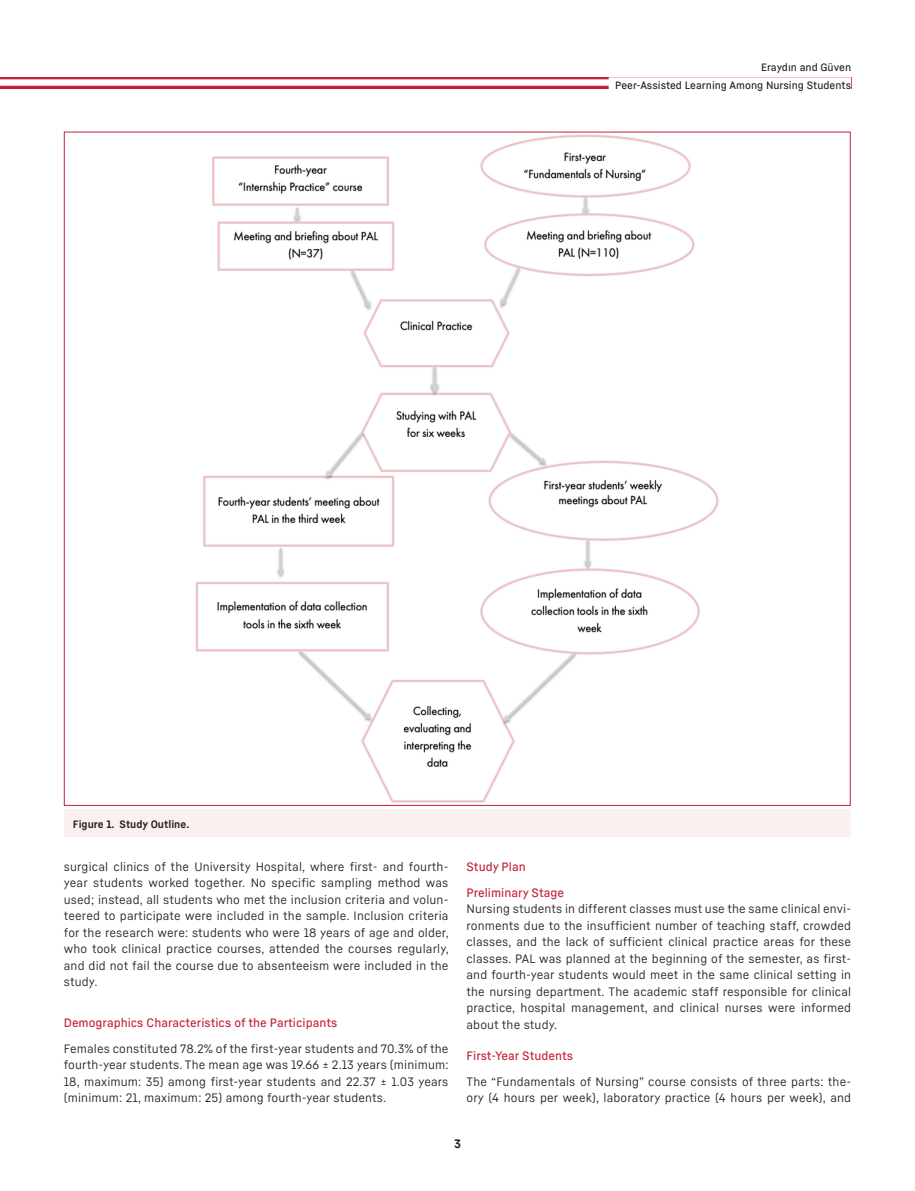
<style>
.page{position:relative;width:915px;height:1191px;background:#fff}
.page>*{position:absolute;margin:0;border:0;box-sizing:border-box;transform-origin:0 0}
.t1{font:12px/16.5px "Fabrikat Normal";letter-spacing:.01em;color:#231f20;text-align:justify}
.t2{font:500 12px/25.7px "Fabrikat Normal";color:#c5203b}
.t3{font:700 12px "Fabrikat Normal";color:#231f20}
.t4{font:500 10.5px/17.5px "Fabrikat Normal";color:#231f20;text-align:right}
.t5{font:700 10.5px "Fabrikat Normal";color:#231f20}
</style>
<div class="page">
<div style="left:0;top:78px;width:850px;height:11px;background:#c5203b"></div>
<div style="left:608px;top:77px;width:242px;height:20px;background:#fff"></div>
<div style="left:0;top:79px;width:850px;height:7px;background:#fff"></div>
<div style="left:64px;top:808px;width:786px;height:28px;background:#faf1ee"></div>
<img style="left:195px;top:134px;width:523px;height:669px">
<p class="t4" style="left:615px;top:58px;width:237px">Eraydın and Güven<br>Peer-Assisted Learning Among Nursing Students</p>
<p class="t5" style="left:73px;top:817px;width:118px">Figure 1. Study Outline.</p>
<p class="t1" style="left:64px;top:858px;width:386px">surgical clinics of the University Hospital, where first- and fourth&shy;year students worked together. No specific sampling method was used; instead, all students who met the inclusion criteria and volun&shy;teered to participate were included in the sample. Inclusion criteria for the research were: students who were 18 years of age and older, who took clinical practice courses, attended the courses regularly, and did not fail the course due to absenteeism were included in the study.</p>
<p class="t2" style="left:64px;top:1009px;width:275px">Demographics Characteristics of the Participants</p>
<p class="t1" style="left:64px;top:1039px;width:386px">Females constituted 78.2% of the first-year students and 70.3% of the fourth-year students. The mean age was 19.66 ± 2.13 years (minimum:<br>18, maximum: 35) among first-year students and 22.37 ± 1.03 years (minimum: 21, maximum: 25) among fourth-year students.</p>
<p class="t2" style="left:466px;top:853px;width:99px">Study Plan<br>Preliminary Stage</p>
<p class="t1" style="left:466px;top:900px;width:386px">Nursing students in different classes must use the same clinical envi&shy;ronments due to the insufficient number of teaching staff, crowded classes, and the lack of sufficient clinical practice areas for these classes. PAL was planned at the beginning of the semester, as first&shy;and fourth-year students would meet in the same clinical setting in the nursing department. The academic staff responsible for clinical practice, hospital management, and clinical nurses were informed about the study.</p>
<p class="t2" style="left:466px;top:1042px;width:108px">First-Year Students</p>
<p class="t1" style="left:466px;top:1072px;width:386px">The “Fundamentals of Nursing” course consists of three parts: the&shy;ory (4 hours per week), laboratory practice (4 hours per week), and</p>
<p class="t3" style="left:454px;top:1136px;width:8px">3</p>
</div>
